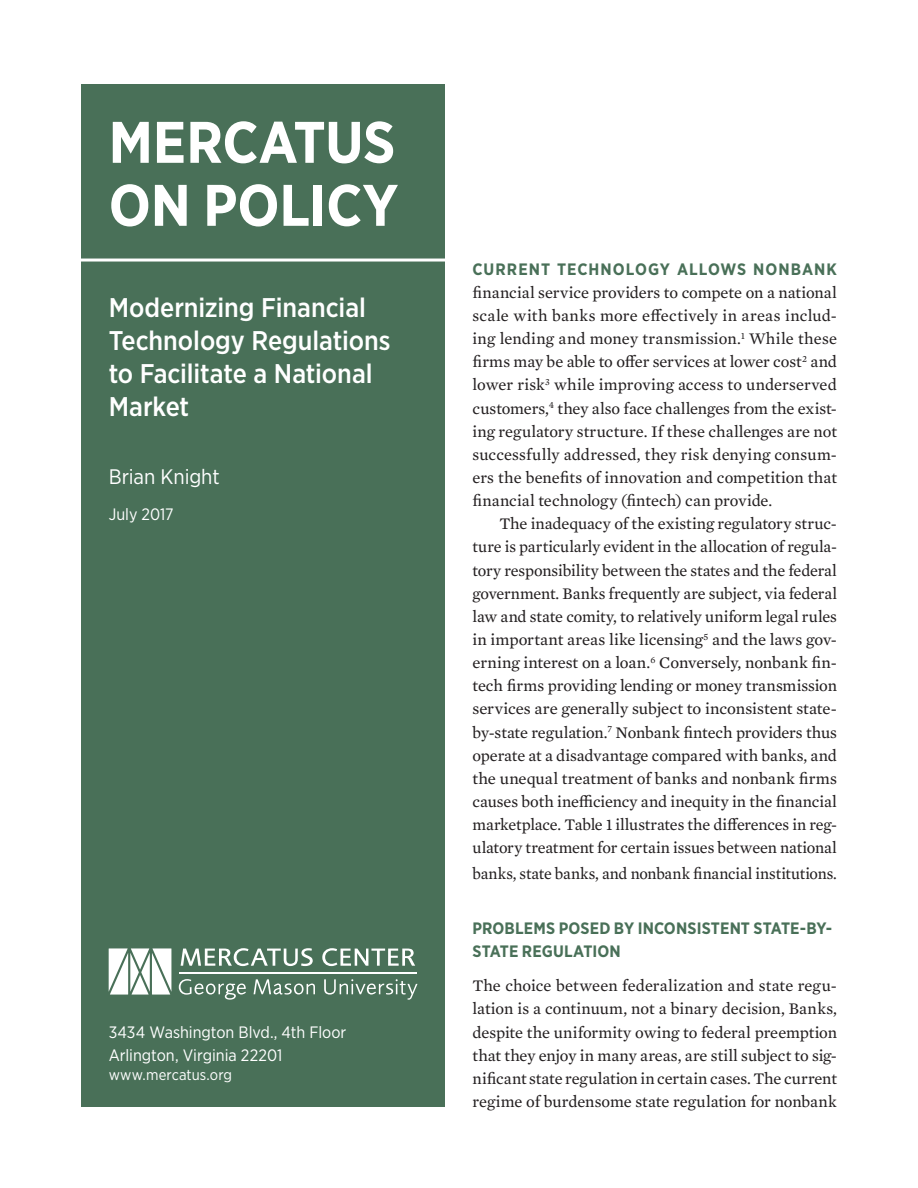
<style>
.page{position:relative;width:918px;height:1188px;background:#fff}
.page>*{position:absolute;margin:0;border:0;box-sizing:border-box;transform-origin:0 0}
.t1{font:700 58.5px/63px "Gotham Narrow";letter-spacing:-.005em;color:#fff}
.t2{font:500 27px/33px "Gotham Narrow";letter-spacing:-.005em;color:#fff}
.t3{font:21px "Gotham Narrow";letter-spacing:-.005em;color:#fff}
.t4{font:16.5px/23.1px "Mercury Text G2";letter-spacing:-.005em;color:#231f20;text-align:justify}
.t5{font:16.5px/22.5px "Gotham Narrow";letter-spacing:-.005em;color:#fff}
.t6{font:700 16.5px/23.1px "Gotham Narrow";letter-spacing:.01em;color:#497058}
.t7{font:700 16.5px "Gotham Narrow";letter-spacing:.06em;color:#497058}
.t8{font:15px "Gotham Narrow";letter-spacing:.005em;color:#fff}
</style>
<div class="page">
<div style="left:82px;top:85px;width:363px;height:1022px;background:#497058"></div>
<svg style="left:181px;top:948px;width:132px;height:18px"></svg>
<svg style="left:322px;top:948px;width:93px;height:18px"></svg>
<svg style="left:179px;top:979px;width:67px;height:21px"></svg>
<svg style="left:254px;top:979px;width:61px;height:16px"></svg>
<svg style="left:324px;top:979px;width:94px;height:21px"></svg>
<hr style="left:179px;top:973px;width:238px;height:1px;background:#fff">
<svg style="left:109px;top:948px;width:62px;height:47px;background:#d5ded9"></svg>
<hr style="left:79px;top:259px;width:369px;height:3px;background:#fff">
<h1 class="t1" style="left:109px;top:110px;width:291px">MERCATUS<br>ON POLICY</h1>
<h2 class="t2" style="left:109px;top:291px;width:284px">Modernizing Financial<br>Technology Regulations to Facilitate a National<br>Market</h2>
<p class="t3" style="left:109px;top:463px;width:112px">Brian Knight</p>
<p class="t5" style="left:109px;top:502px;width:66px">July 2017</p>
<p class="t5" style="left:109px;top:1021px;width:239px">3434 Washington Blvd., 4th Floor<br>Arlington, Virginia 22201</p>
<p class="t8" style="left:109px;top:1065px;width:125px">www.mercatus.org</p>
<p class="t7" style="left:472px;top:258px;width:366px">CURRENT TECHNOLOGY ALLOWS NONBANK</p>
<p class="t4" style="left:472px;top:280px;width:366px">financial service providers to compete on a national scale with banks more effectively in areas includ&shy;ing lending and money transmission.<sup>1</sup> While these firms may be able to offer services at lower cost<sup>2</sup> and lower risk<sup>3</sup> while improving access to underserved customers,<sup>4</sup> they also face challenges from the exist&shy;ing regulatory structure. If these challenges are not successfully addressed, they risk denying consum&shy;ers the benefits of innovation and competition that financial technology (fintech) can provide.</p>
<p class="t4" style="left:472px;top:511px;width:366px;text-indent:27px">The inadequacy of the existing regulatory struc&shy;ture is particularly evident in the allocation of regula&shy;tory responsibility between the states and the federal government. Banks frequently are subject, via federal law and state comity, to relatively uniform legal rules in important areas like licensing<sup>5</sup> and the laws gov&shy;erning interest on a loan.<sup>6</sup> Conversely, nonbank fin&shy;tech firms providing lending or money transmission services are generally subject to inconsistent state&shy;by-state regulation.<sup>7</sup> Nonbank fintech providers thus operate at a disadvantage compared with banks, and the unequal treatment of banks and nonbank firms causes both inefficiency and inequity in the financial marketplace. Table 1 illustrates the differences in reg&shy;ulatory treatment for certain issues between national</p>
<p class="t4" style="left:472px;top:861px;width:366px">banks, state banks, and nonbank financial institutions.</p>
<p class="t6" style="left:472px;top:917px;width:361px">PROBLEMS POSED BY INCONSISTENT STATE-BY-<br>STATE REGULATION</p>
<p class="t4" style="left:472px;top:973px;width:366px">The choice between federalization and state regu&shy;lation is a continuum, not a binary decision, Banks, despite the uniformity owing to federal preemption that they enjoy in many areas, are still subject to sig&shy;nificant state regulation in certain cases. The current regime of burdensome state regulation for nonbank</p>
</div>
